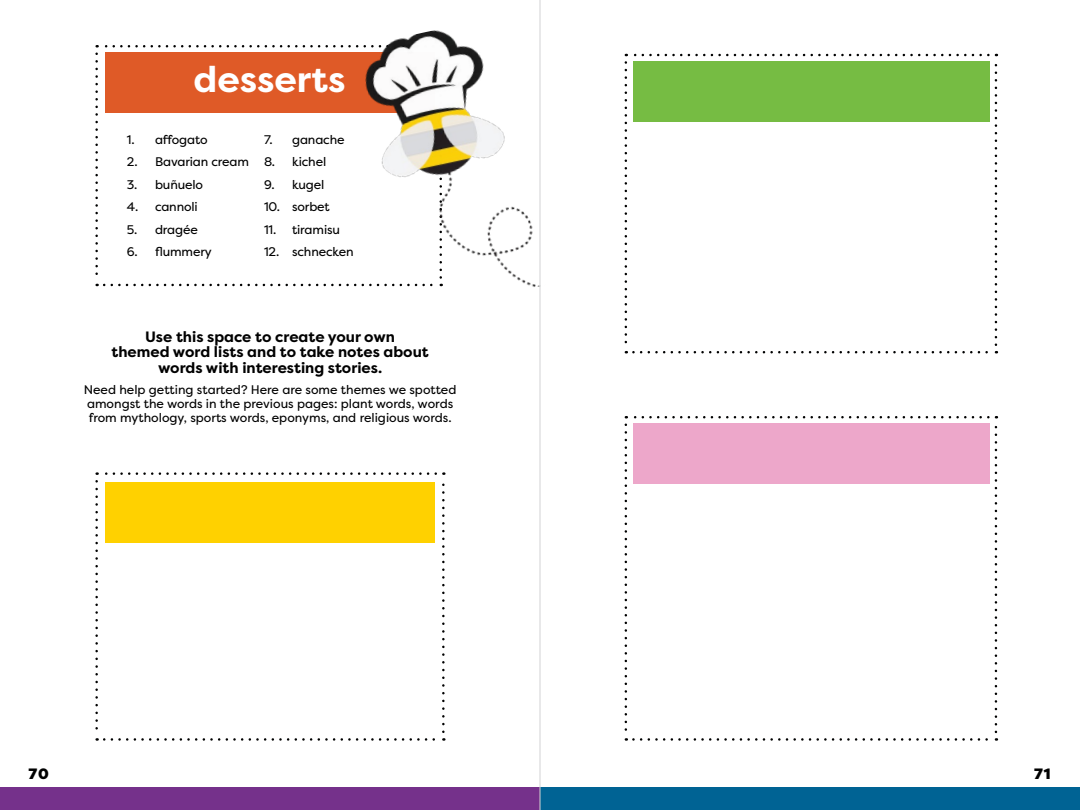
<style>
.page{position:relative;width:1080px;height:810px;background:#fff}
.page>*{position:absolute;margin:0;border:0;box-sizing:border-box;transform-origin:0 0}
.t1{font:700 36.25px "Filson Pro";color:#fff}
.t2{font:700 15px/15.6px "Filson Pro";color:#000;text-align:center}
.t3{font:900 15px "Filson Pro";color:#000101}
.t4{font:12.5px/13.8px "Filson Pro";letter-spacing:-.01em;color:#000}
</style>
<div class="page">
<div style="left:0;top:788px;width:551px;height:22px;background:#75318b"></div>
<div style="left:540px;top:788px;width:540px;height:22px;background:#006394"></div>
<div style="left:105px;top:52px;width:330px;height:61px;background:#df5a27"></div>
<div style="left:105px;top:482px;width:330px;height:61px;background:#ffd100"></div>
<svg style="left:95px;top:54px;width:3px;height:232px"></svg>
<svg style="left:104px;top:284px;width:184px;height:2px"></svg>
<svg style="left:97px;top:45px;width:193px;height:3px"></svg>
<svg style="left:95px;top:481px;width:3px;height:260px"></svg>
<svg style="left:104px;top:738px;width:340px;height:3px"></svg>
<svg style="left:442px;top:472px;width:3px;height:260px"></svg>
<svg style="left:97px;top:472px;width:339px;height:3px"></svg>
<img style="left:293px;top:18px;width:247px;height:309px">
<div style="left:633px;top:61px;width:357px;height:61px;background:#76bc43"></div>
<div style="left:633px;top:423px;width:357px;height:61px;background:#eda7ca"></div>
<svg style="left:625px;top:425px;width:2px;height:316px"></svg>
<svg style="left:633px;top:738px;width:364px;height:3px"></svg>
<svg style="left:995px;top:416px;width:2px;height:316px"></svg>
<svg style="left:626px;top:416px;width:362px;height:2px"></svg>
<svg style="left:625px;top:62px;width:2px;height:291px"></svg>
<svg style="left:633px;top:351px;width:364px;height:2px"></svg>
<svg style="left:995px;top:54px;width:2px;height:291px"></svg>
<svg style="left:626px;top:54px;width:362px;height:2px"></svg>
<hr style="left:540px;top:0;width:1px;height:810px;background:#d2d3d4">
<h1 class="t1" style="left:194px;top:57px;width:153px">desserts</h1>
<p class="t4" style="left:127px;top:132px;width:82px">1. affogato</p>
<p class="t4" style="left:127px;top:155px;width:124px">2. Bavarian cream</p>
<p class="t4" style="left:127px;top:177px;width:78px">3. buñuelo</p>
<p class="t4" style="left:127px;top:200px;width:72px">4. cannoli</p>
<p class="t4" style="left:127px;top:222px;width:72px">5. dragée</p>
<p class="t4" style="left:127px;top:245px;width:86px">6. flummery</p>
<p class="t4" style="left:264px;top:132px;width:82px">7. ganache</p>
<p class="t4" style="left:264px;top:155px;width:64px">8. kichel</p>
<p class="t4" style="left:264px;top:177px;width:62px">9. kugel</p>
<p class="t4" style="left:264px;top:200px;width:67px">10. sorbet</p>
<p class="t4" style="left:264px;top:222px;width:78px">11. tiramisu</p>
<p class="t4" style="left:264px;top:245px;width:91px">12. schnecken</p>
<p class="t2" style="left:112px;top:329px;width:319px">Use this space to create your own<br>themed word lists and to take notes about words with interesting stories.</p>
<p class="t4" style="left:84px;top:383px;width:374px">Need help getting started? Here are some themes we spotted amongst the words in the previous pages: plant words, words from mythology, sports words, eponyms, and religious words.</p>
<p class="t3" style="left:28px;top:764px;width:22px">70</p>
<p class="t3" style="left:1034px;top:764px;width:18px">71</p>
</div>
